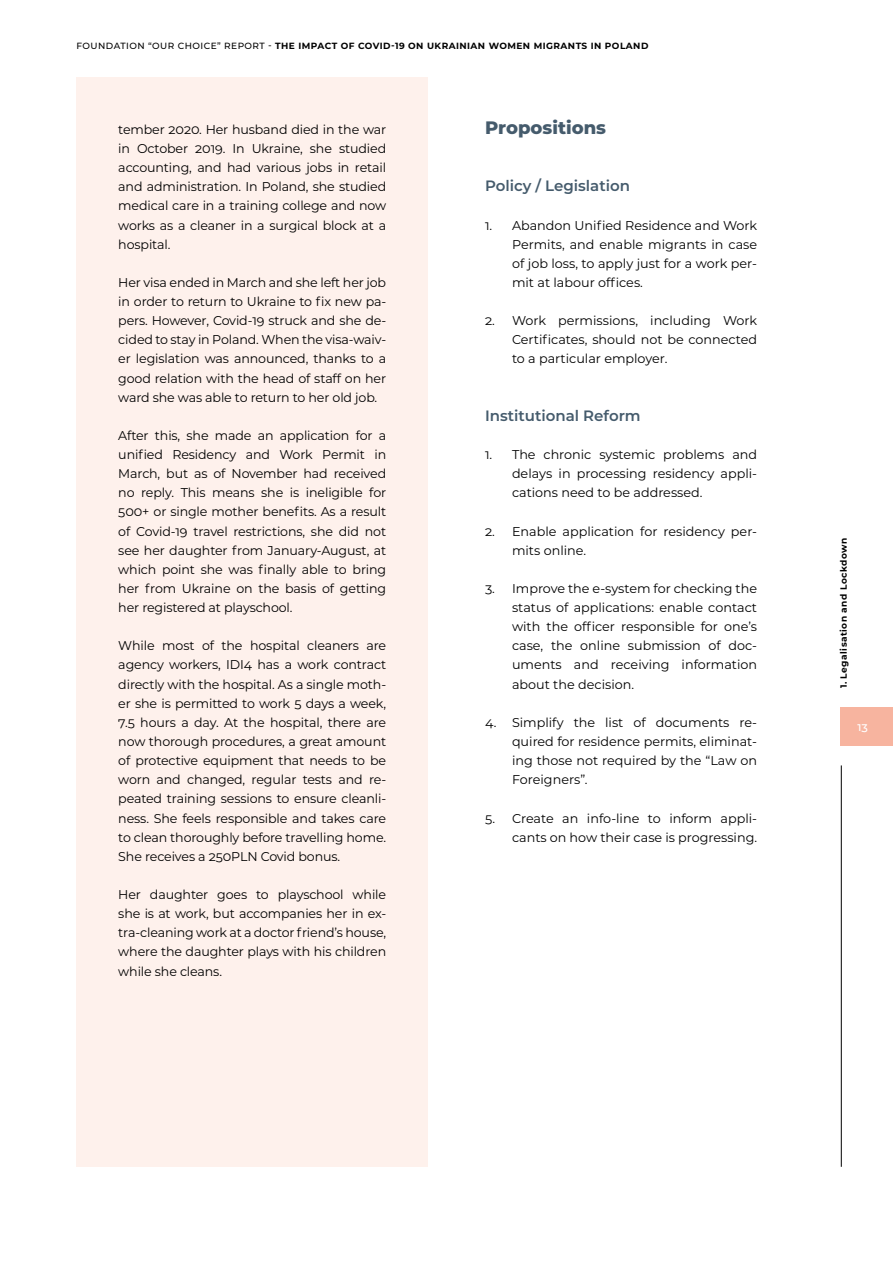
<style>
.page{position:relative;width:893px;height:1263px;background:#fff}
.page>*{position:absolute;margin:0;border:0;box-sizing:border-box;transform-origin:0 0}
.t1{font:800 18px "Montserrat";color:#455b6c}
.t2{font:600 15px "Montserrat";color:#455b6c}
.t3{font:12.75px/19.2px "Montserrat";letter-spacing:-.005em;color:#000;text-align:justify}
.t4{font:500 11.25px "Montserrat";color:#fff}
.t5{font:700 9px "Montserrat";letter-spacing:.05em;color:#000}
.s1{font-weight:500}
</style>
<div class="page">
<div style="left:840px;top:708px;width:53px;height:38px;background:#f7b49f"></div>
<hr style="left:841px;top:765px;width:1px;height:402px;background:#000">
<div style="left:77px;top:77px;width:351px;height:1090px;background:#fef1ec"></div>
<p class="t5" style="left:77px;top:39px;width:573px"><span class="s1">FOUNDATION “OUR CHOICE” REPORT -</span> THE IMPACT OF COVID-19 ON UKRAINIAN WOMEN MIGRANTS IN POLAND</p>
<p class="t3" style="left:118px;top:119px;width:269px">tember 2020. Her husband died in the war in October 2019. In Ukraine, she studied accounting, and had various jobs in retail and administration. In Poland, she studied medical care in a training college and now works as a cleaner in a surgical block at a hospital.</p>
<p class="t3" style="left:118px;top:272px;width:269px">Her visa ended in March and she left her job in order to return to Ukraine to fix new pa&shy;pers. However, Covid-19 struck and she de&shy;cided to stay in Poland. When the visa-waiv&shy;er legislation was announced, thanks to a good relation with the head of staff on her ward she was able to return to her old job.</p>
<p class="t3" style="left:118px;top:425px;width:269px">After this, she made an application for a unified Residency and Work Permit in March, but as of November had received no reply. This means she is ineligible for 500+ or single mother benefits. As a result of Covid-19 travel restrictions, she did not see her daughter from January-August, at which point she was finally able to bring her from Ukraine on the basis of getting her registered at playschool.</p>
<p class="t3" style="left:118px;top:636px;width:269px">While most of the hospital cleaners are agency workers, IDI4 has a work contract directly with the hospital. As a single moth&shy;er she is permitted to work 5 days a week, 7.5 hours a day. At the hospital, there are now thorough procedures, a great amount of protective equipment that needs to be worn and changed, regular tests and re&shy;peated training sessions to ensure cleanli&shy;ness. She feels responsible and takes care to clean thoroughly before travelling home.<br>She receives a 250PLN Covid bonus.</p>
<p class="t3" style="left:118px;top:884px;width:269px">Her daughter goes to playschool while she is at work, but accompanies her in ex&shy;tra-cleaning work at a doctor friend’s house, where the daughter plays with his children while she cleans.</p>
<h1 class="t1" style="left:485px;top:114px;width:123px">Propositions</h1>
<p class="t2" style="left:485px;top:175px;width:146px">Policy / Legislation</p>
<p class="t3" style="left:512px;top:215px;width:247px;text-indent:-27px">1. Abandon Unified Residence and Work Permits, and enable migrants in case of job loss, to apply just for a work per&shy;mit at labour offices.</p>
<p class="t3" style="left:512px;top:311px;width:247px;text-indent:-27px">2. Work permissions, including Work Certificates, should not be connected to a particular employer.</p>
<p class="t2" style="left:485px;top:405px;width:157px">Institutional Reform</p>
<p class="t3" style="left:512px;top:444px;width:247px;text-indent:-27px">1. The chronic systemic problems and delays in processing residency appli&shy;cations need to be addressed.</p>
<p class="t3" style="left:512px;top:521px;width:247px;text-indent:-27px">2. Enable application for residency per&shy;mits online.</p>
<p class="t3" style="left:512px;top:578px;width:247px;text-indent:-27px">3. Improve the e-system for checking the status of applications: enable contact with the officer responsible for one’s case, the online submission of doc&shy;uments and receiving information about the decision.</p>
<p class="t3" style="left:512px;top:712px;width:247px;text-indent:-27px">4. Simplify the list of documents re&shy;quired for residence permits, eliminat&shy;ing those not required by the “Law on Foreigners”.</p>
<p class="t3" style="left:485px;top:808px;width:274px;text-align:right">5. Create an info-line to inform appli&shy;cants on how their case is progressing.</p>
<p class="t5" style="left:837px;top:688px;width:152px;rotate:-90deg">1. Legalisation and Lockdown</p>
<p class="t4" style="left:857px;top:719px;width:12px">13</p>
</div>
